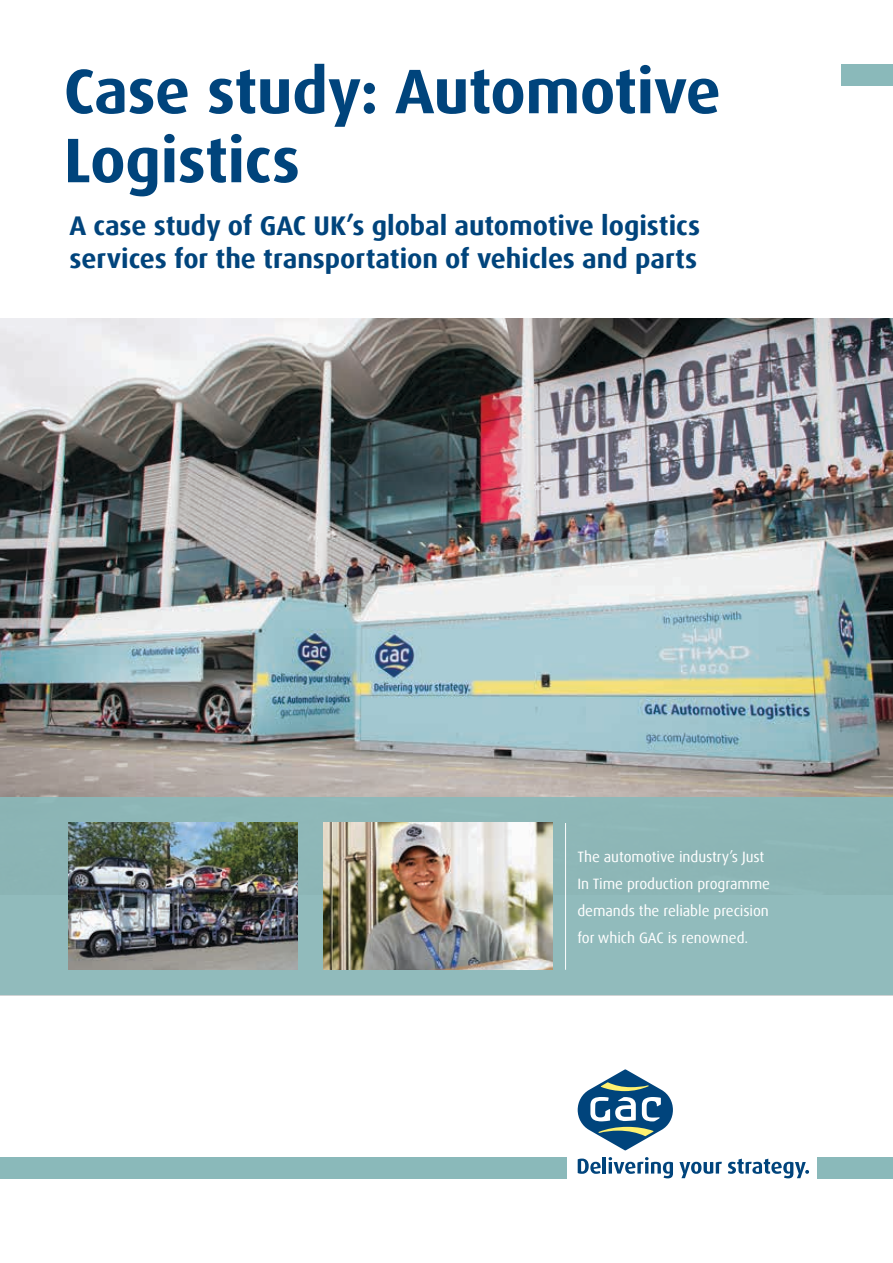
<style>
.page{position:relative;width:893px;height:1263px;background:#fff}
.page>*{position:absolute;margin:0;border:0;box-sizing:border-box;transform-origin:0 0}
.t1{font:700 63px/69px "Dax Offc";letter-spacing:-.01em;color:#00447c}
.t2{font:700 27px/33px "Dax Offc";color:#00447c}
.t3{font:15px/27px "Dax Offc";letter-spacing:-.005em;color:#fff}
</style>
<div class="page">
<img style="left:0;top:319px;width:893px;height:478px">
<div style="left:817px;top:1157px;width:76px;height:21px;background:#8ab9ba"></div>
<div style="left:0;top:1157px;width:566px;height:21px;background:#8ab9ba"></div>
<svg style="left:578px;top:1158px;width:23px;height:16px"></svg>
<hr style="left:603px;top:1157px;width:3px;height:16px;background:#00447c">
<svg style="left:609px;top:1157px;width:64px;height:21px"></svg>
<svg style="left:679px;top:1162px;width:43px;height:16px"></svg>
<svg style="left:728px;top:1159px;width:81px;height:19px"></svg>
<svg style="left:578px;top:1069px;width:95px;height:81px"></svg>
<div style="left:0;top:797px;width:893px;height:198px;background:#91bbbc"></div>
<hr style="left:565px;top:823px;width:1px;height:147px;background:#fff">
<img style="left:68px;top:823px;width:230px;height:146px">
<img style="left:323px;top:823px;width:230px;height:146px">
<div style="left:842px;top:64px;width:51px;height:21px;background:#8ab9ba"></div>
<h1 class="t1" style="left:64px;top:58px;width:659px">Case study: Automotive<br>Logistics</h1>
<h2 class="t2" style="left:69px;top:210px;width:632px">A case study of GAC UK’s global automotive logistics services for the transportation of vehicles and parts</h2>
<p class="t3" style="left:577px;top:843px;width:194px">The automotive industry’s Just<br>In Time production programme demands the reliable precision for which GAC is renowned.</p>
</div>
